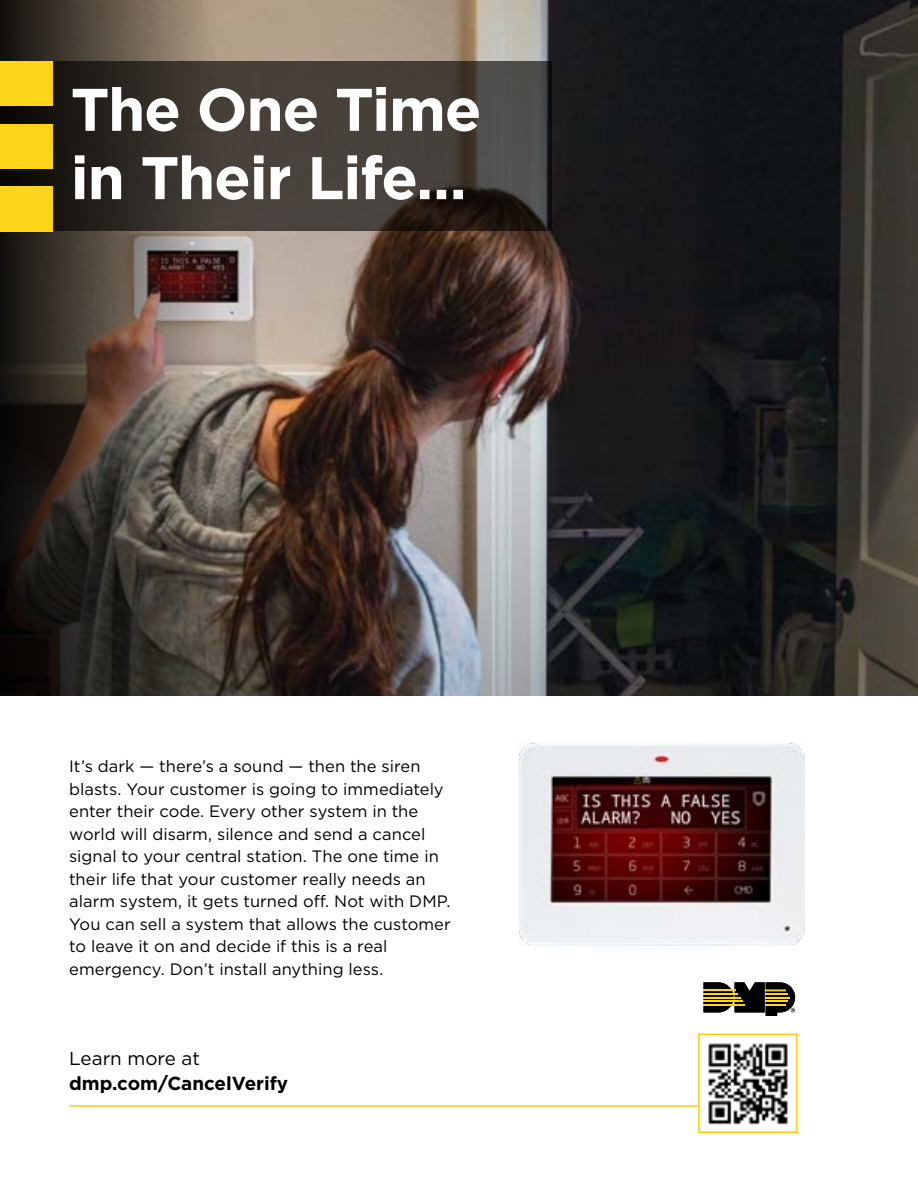
<style>
.page{position:relative;width:918px;height:1188px;background:#fff}
.page>*{position:absolute;margin:0;border:0;box-sizing:border-box;transform-origin:0 0}
.t1{font:700 60px/68.4px "Gotham";letter-spacing:-.02em;color:#fff}
.t2{font:700 18.9px "Gotham";color:#000}
.t3{font:18.9px "Gotham";color:#000}
.t4{font:16.5px/22.5px "Gotham";color:#000}
</style>
<div class="page">
<img style="left:216px;top:0;width:702px;height:696px">
<svg style="left:0;top:0;width:216px;height:696px;background:#463d35"></svg>
<svg style="left:0;top:62px;width:551px;height:169px;background:#3b3630"></svg>
<img style="left:708px;top:1043px;width:80px;height:82px">
<div style="left:698px;top:1034px;width:100px;height:99px;border:2px solid #ffcf01"></div>
<hr style="left:69px;top:1105px;width:630px;height:2px;background:#f7d64d">
<svg style="left:704px;top:982px;width:91px;height:34px"></svg>
<hr style="left:704px;top:1004px;width:41px;height:2px;background:#ffd420">
<hr style="left:766px;top:1004px;width:20px;height:2px;background:#ffd420">
<hr style="left:704px;top:1000px;width:39px;height:2px;background:#ffd420">
<hr style="left:766px;top:1000px;width:22px;height:2px;background:#ffd420">
<hr style="left:704px;top:997px;width:37px;height:2px;background:#ffd420">
<hr style="left:766px;top:997px;width:24px;height:2px;background:#ffd420">
<hr style="left:704px;top:993px;width:34px;height:2px;background:#ffd420">
<hr style="left:766px;top:993px;width:22px;height:2px;background:#ffd420">
<div style="left:0;top:62px;width:52px;height:44px;background:#fed51b"></div>
<div style="left:0;top:124px;width:52px;height:45px;background:#fed51b"></div>
<div style="left:0;top:186px;width:52px;height:45px;background:#fed51b"></div>
<img style="left:518px;top:742px;width:287px;height:204px">
<h1 class="t1" style="left:71px;top:75px;width:412px">The One Time in Their Life…</h1>
<p class="t4" style="left:69px;top:755px;width:383px">It’s dark — there’s a sound — then the siren blasts. Your customer is going to immediately enter their code. Every other system in the world will disarm, silence and send a cancel signal to your central station. The one time in their life that your customer really needs an alarm system, it gets turned off. Not with DMP.<br>You can sell a system that allows the customer to leave it on and decide if this is a real emergency. Don’t install anything less.</p>
<p class="t3" style="left:69px;top:1046px;width:132px">Learn more at</p>
<p class="t2" style="left:69px;top:1071px;width:221px">dmp.com/CancelVerify</p>
</div>
